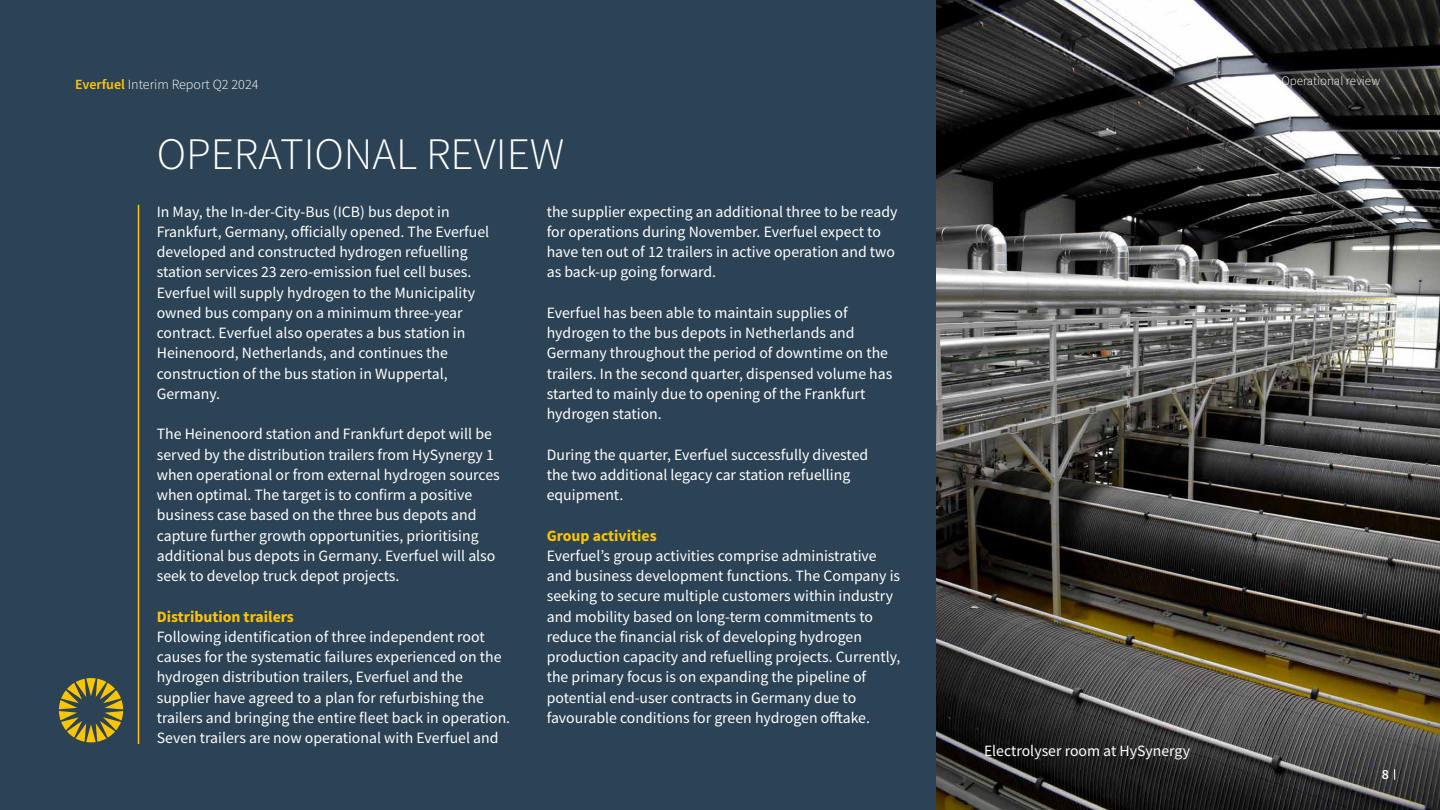
<style>
.page{position:relative;width:1440px;height:810px;background:#2c4355}
.page>*{position:absolute;margin:0;border:0;box-sizing:border-box;transform-origin:0 0}
.t1{font:300 45px "Source Sans Pro";color:#fff}
.t2{font:15.75px/20.2px "Source Sans Pro";color:#fff}
.t3{font:700 15.75px "Source Sans Pro";color:#fdc500}
.t4{font:700 15.75px "Source Sans Pro";color:#fec500}
.t5{font:300 14.1px "Source Sans Pro";color:#fff}
.t6{font:600 14.1px "Source Sans Pro";color:#fff}
.t7{font:300 12.9px "Source Sans Pro";color:#fff}
.s1{font-weight:600;color:#fec500}
</style>
<div class="page">
<img style="left:937px;top:0;width:503px;height:810px">
<svg style="left:59px;top:678px;width:64px;height:64px"></svg>
<hr style="left:138px;top:205px;width:1px;height:539px;background:#fec500">
<p class="t5" style="left:75px;top:76px;width:185px"><span class="s1">Everfuel</span> Interim Report Q2 2024</p>
<h1 class="t1" style="left:157px;top:126px;width:409px">OPERATIONAL REVIEW</h1>
<p class="t2" style="left:157px;top:201px;width:334px">In May, the In-der-City-Bus (ICB) bus depot in Frankfurt, Germany, officially opened. The Everfuel developed and constructed hydrogen refuelling station services 23 zero-emission fuel cell buses.<br>Everfuel will supply hydrogen to the Municipality owned bus company on a minimum three-year contract. Everfuel also operates a bus station in Heinenoord, Netherlands, and continues the construction of the bus station in Wuppertal, Germany.</p>
<p class="t2" style="left:157px;top:424px;width:345px">The Heinenoord station and Frankfurt depot will be served by the distribution trailers from HySynergy 1 when operational or from external hydrogen sources when optimal. The target is to confirm a positive business case based on the three bus depots and capture further growth opportunities, prioritising additional bus depots in Germany. Everfuel will also seek to develop truck depot projects.</p>
<p class="t3" style="left:157px;top:606px;width:139px">Distribution trailers</p>
<p class="t2" style="left:157px;top:626px;width:355px">Following identification of three independent root causes for the systematic failures experienced on the hydrogen distribution trailers, Everfuel and the supplier have agreed to a plan for refurbishing the trailers and bringing the entire fleet back in operation.<br>Seven trailers are now operational with Everfuel and</p>
<p class="t2" style="left:547px;top:201px;width:352px">the supplier expecting an additional three to be ready for operations during November. Everfuel expect to have ten out of 12 trailers in active operation and two as back-up going forward.</p>
<p class="t2" style="left:547px;top:302px;width:347px">Everfuel has been able to maintain supplies of hydrogen to the bus depots in Netherlands and Germany throughout the period of downtime on the trailers. In the second quarter, dispensed volume has started to mainly due to opening of the Frankfurt hydrogen station.</p>
<p class="t2" style="left:547px;top:444px;width:323px">During the quarter, Everfuel successfully divested the two additional legacy car station refuelling equipment.</p>
<p class="t4" style="left:547px;top:525px;width:111px">Group activities</p>
<p class="t2" style="left:547px;top:545px;width:355px">Everfuel’s group activities comprise administrative and business development functions. The Company is seeking to secure multiple customers within industry and mobility based on long-term commitments to reduce the financial risk of developing hydrogen production capacity and refuelling projects. Currently, the primary focus is on expanding the pipeline of potential end-user contracts in Germany due to favourable conditions for green hydrogen offtake.</p>
<p class="t2" style="left:984px;top:740px;width:208px">Electrolyser room at HySynergy</p>
<p class="t7" style="left:1281px;top:73px;width:100px">Operational review</p>
<p class="t6" style="left:1382px;top:765px;width:9px">8</p>
</div>
